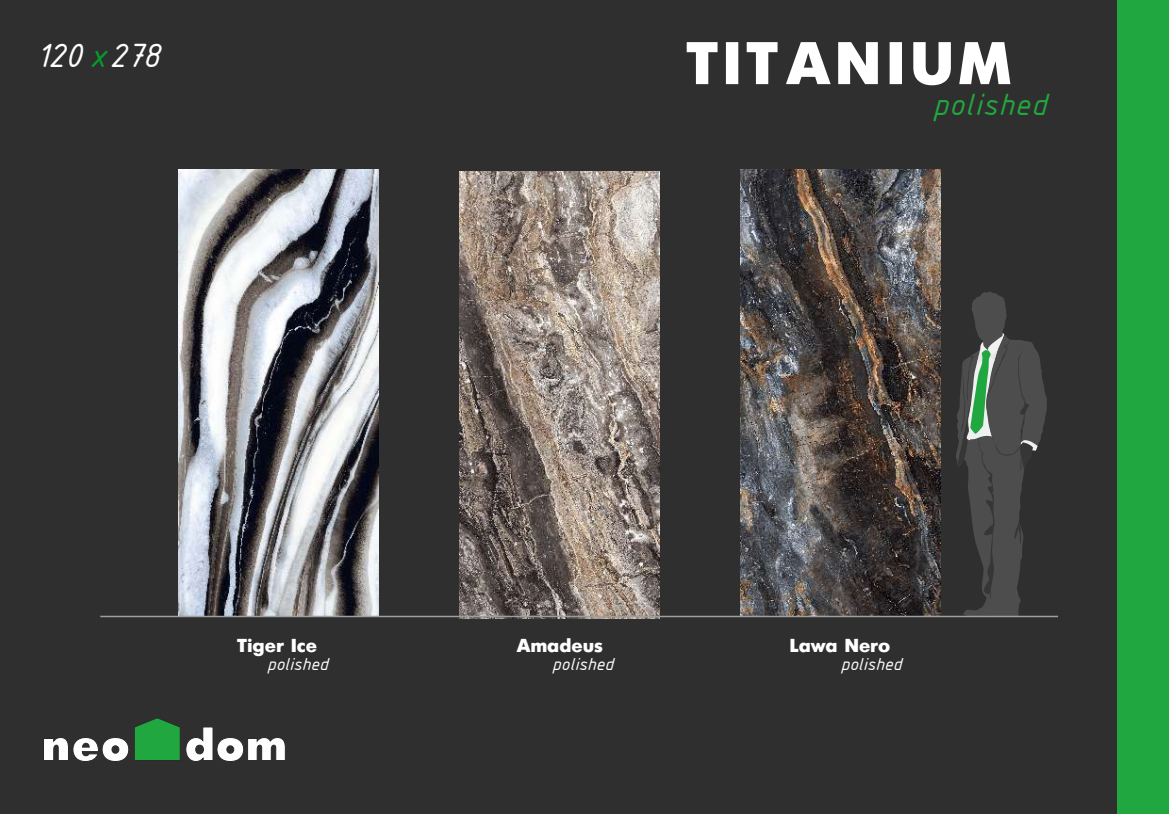
<style>
.page{position:relative;width:1169px;height:814px;background:#2f2f2f}
.page>*{position:absolute;margin:0;border:0;box-sizing:border-box;transform-origin:0 0}
.t1{font:700 60px "Futuris";letter-spacing:.07em;color:#fff}
.t2{font:36px "ISOCPEUR Italic";color:#fff}
.t3{font:33.12px "ISOCPEUR Italic";letter-spacing:.02em;color:#21a73f}
.t4{font:18.75px "ISOCPEUR Italic";color:#fff}
.t5{font:700 18.75px "Futuris";color:#fff}
.s1{color:#069a2e}
</style>
<div class="page">
<img style="left:179px;top:169px;width:200px;height:447px">
<img style="left:460px;top:171px;width:199px;height:447px">
<img style="left:740px;top:169px;width:200px;height:447px">
<div style="left:1116px;top:0;width:53px;height:814px;background:#21a73f"></div>
<svg style="left:44px;top:718px;width:241px;height:43px"></svg>
<svg style="left:955px;top:292px;width:92px;height:324px"></svg>
<hr style="left:100px;top:616px;width:958px;height:1px;background:#9d9e9e">
<h2 class="t2" style="left:36px;top:44px;width:125px">120 <span class="s1">x</span>278</h2>
<h1 class="t1" style="left:686px;top:39px;width:326px">TITANIUM</h1>
<h3 class="t3" style="left:932px;top:94px;width:115px">polished</h3>
<p class="t5" style="left:237px;top:638px;width:81px">Tiger Ice</p>
<p class="t4" style="left:267px;top:658px;width:62px">polished</p>
<p class="t5" style="left:517px;top:638px;width:88px">Amadeus</p>
<p class="t4" style="left:552px;top:658px;width:63px">polished</p>
<p class="t5" style="left:789px;top:638px;width:102px">Lawa Nero</p>
<p class="t4" style="left:841px;top:658px;width:62px">polished</p>
</div>
